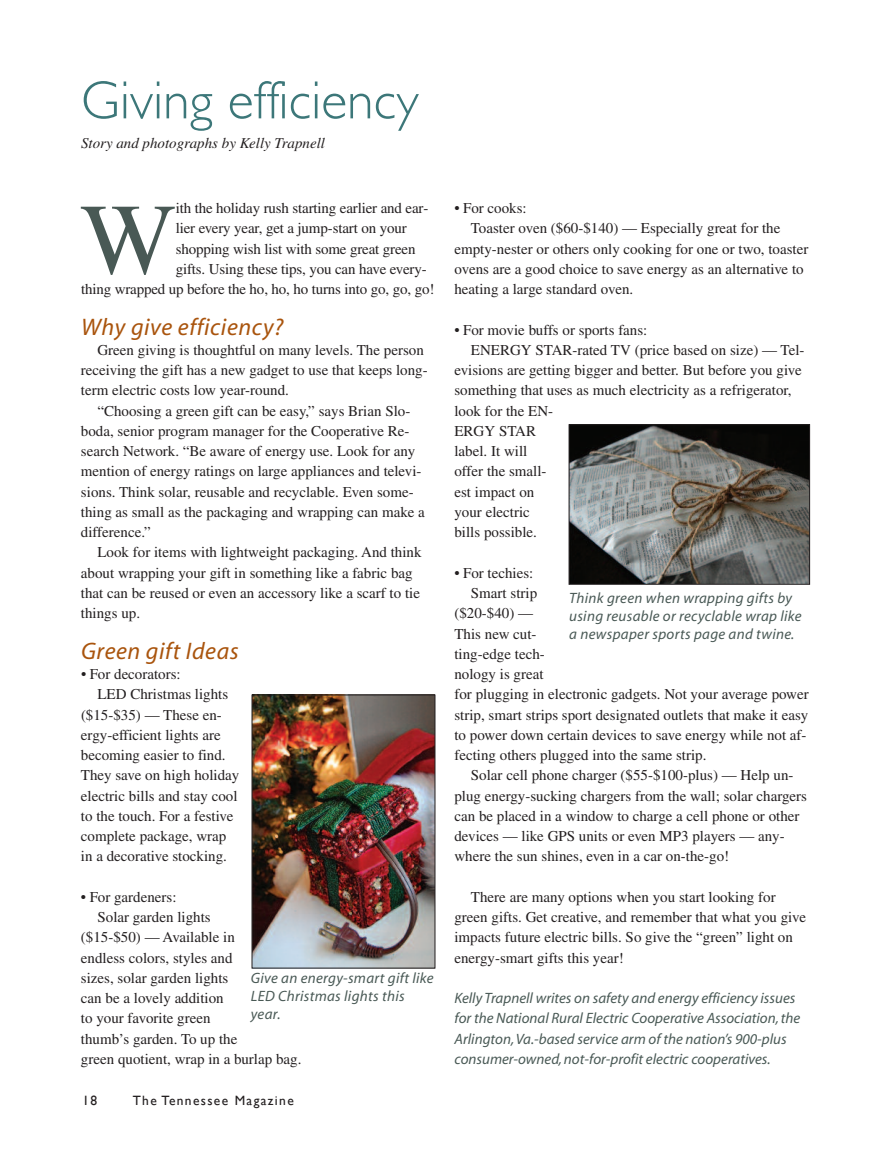
<style>
.page{position:relative;width:891px;height:1175px;background:#fff}
.page>*{position:absolute;margin:0;border:0;box-sizing:border-box;transform-origin:0 0}
.t1{font:101.4px "Times";color:#495955}
.t2{font:300 54px "Gill Sans";color:#3c7779}
.t3{font:italic 24px "Myriad";letter-spacing:.025em;color:#a9540d}
.t4{font:15px/20.2px "Times";color:#231f20}
.t5{font:italic 15px/20.2px "Myriad";color:#495955}
.t6{font:italic 15px/18px "Myriad";letter-spacing:.02em;color:#495955}
.t7{font:italic 15px "Times";color:#231f20}
.t8{font:13.5px "Gill Sans";letter-spacing:.1em;color:#231f20}
</style>
<div class="page">
<img style="left:254px;top:696px;width:179px;height:270px">
<div style="left:252px;top:694px;width:183px;height:274px;border:1px solid #231f20"></div>
<img style="left:571px;top:426px;width:237px;height:156px">
<div style="left:569px;top:424px;width:241px;height:160px;border:1px solid #231f20"></div>
<h2 class="t2" style="left:81px;top:70px;width:339px">Giving efficiency</h2>
<p class="t7" style="left:81px;top:138px;width:246px">Story and photographs by Kelly Trapnell</p>
<h1 class="t1" style="left:80px;top:204px;width:97px">W</h1>
<p class="t4" style="left:176px;top:199px;width:254px">ith the holiday rush starting earlier and ear-</p>
<p class="t4" style="left:176px;top:220px;width:233px">lier every year, get a jump-start on your</p>
<p class="t4" style="left:176px;top:240px;width:241px">shopping wish list with some great green</p>
<p class="t4" style="left:176px;top:260px;width:253px">gifts. Using these tips, you can have every-</p>
<p class="t4" style="left:81px;top:280px;width:355px">thing wrapped up before the ho, ho, ho turns into go, go, go!</p>
<h3 class="t3" style="left:81px;top:317px;width:204px">Why give efficiency?</h3>
<p class="t4" style="left:81px;top:341px;width:348px;text-indent:17px">Green giving is thoughtful on many levels. The person receiving the gift has a new gadget to use that keeps long&shy;term electric costs low year-round.</p>
<p class="t4" style="left:81px;top:402px;width:345px;text-indent:17px">“Choosing a green gift can be easy,” says Brian Slo&shy;boda, senior program manager for the Cooperative Re&shy;search Network. “Be aware of energy use. Look for any mention of energy ratings on large appliances and televi&shy;sions. Think solar, reusable and recyclable. Even some&shy;thing as small as the packaging and wrapping can make a difference.”</p>
<p class="t4" style="left:81px;top:544px;width:342px;text-indent:17px">Look for items with lightweight packaging. And think about wrapping your gift in something like a fabric bag that can be reused or even an accessory like a scarf to tie things up.</p>
<h3 class="t3" style="left:81px;top:641px;width:159px">Green gift Ideas</h3>
<p class="t4" style="left:81px;top:665px;width:101px">• For decorators:</p>
<p class="t4" style="left:98px;top:685px;width:132px">LED Christmas lights</p>
<p class="t4" style="left:81px;top:706px;width:142px">($15-$35) — These en-</p>
<p class="t4" style="left:81px;top:726px;width:141px">ergy-efficient lights are</p>
<p class="t4" style="left:81px;top:746px;width:146px">becoming easier to find.</p>
<p class="t4" style="left:81px;top:766px;width:160px">They save on high holiday</p>
<p class="t4" style="left:81px;top:787px;width:158px">electric bills and stay cool</p>
<p class="t4" style="left:81px;top:807px;width:154px">to the touch. For a festive</p>
<p class="t4" style="left:81px;top:827px;width:147px">complete package, wrap</p>
<p class="t4" style="left:81px;top:847px;width:148px">in a decorative stocking.</p>
<p class="t4" style="left:81px;top:888px;width:97px">• For gardeners:</p>
<p class="t4" style="left:97px;top:908px;width:115px">Solar garden lights</p>
<p class="t4" style="left:81px;top:928px;width:155px">($15-$50) — Available in</p>
<p class="t4" style="left:81px;top:949px;width:153px">endless colors, styles and</p>
<p class="t4" style="left:81px;top:969px;width:149px">sizes, solar garden lights</p>
<p class="t4" style="left:81px;top:989px;width:144px">can be a lovely addition</p>
<p class="t4" style="left:81px;top:1009px;width:131px">to your favorite green</p>
<p class="t4" style="left:81px;top:1030px;width:158px">thumb’s garden. To up the</p>
<p class="t4" style="left:81px;top:1050px;width:222px">green quotient, wrap in a burlap bag.</p>
<p class="t6" style="left:251px;top:970px;width:184px">Give an energy-smart gift like<br>LED Christmas lights this year.</p>
<p class="t8" style="left:82px;top:1092px;width:16px">18</p>
<p class="t8" style="left:133px;top:1092px;width:163px">The Tennessee Magazine</p>
<p class="t4" style="left:454px;top:199px;width:74px">• For cooks:</p>
<p class="t4" style="left:471px;top:220px;width:311px">Toaster oven ($60-$140) — Especially great for the</p>
<p class="t4" style="left:454px;top:240px;width:355px">empty-nester or others only cooking for one or two, toaster</p>
<p class="t4" style="left:454px;top:260px;width:351px">ovens are a good choice to save energy as an alternative to</p>
<p class="t4" style="left:454px;top:280px;width:180px">heating a large standard oven.</p>
<p class="t4" style="left:454px;top:321px;width:194px">• For movie buffs or sports fans:</p>
<p class="t4" style="left:471px;top:341px;width:335px">ENERGY STAR-rated TV (price based on size) — Tel-</p>
<p class="t4" style="left:454px;top:361px;width:349px">evisions are getting bigger and better. But before you give</p>
<p class="t4" style="left:454px;top:382px;width:339px">something that uses as much electricity as a refrigerator,</p>
<p class="t4" style="left:454px;top:402px;width:100px">look for the EN-</p>
<p class="t4" style="left:454px;top:422px;width:83px">ERGY STAR</p>
<p class="t4" style="left:454px;top:442px;width:74px">label. It will</p>
<p class="t4" style="left:454px;top:463px;width:94px">offer the small-</p>
<p class="t4" style="left:454px;top:483px;width:81px">est impact on</p>
<p class="t4" style="left:454px;top:503px;width:77px">your electric</p>
<p class="t4" style="left:454px;top:523px;width:84px">bills possible.</p>
<p class="t4" style="left:454px;top:564px;width:80px">• For techies:</p>
<p class="t4" style="left:471px;top:584px;width:68px">Smart strip</p>
<p class="t4" style="left:454px;top:604px;width:80px">($20-$40) —</p>
<p class="t4" style="left:454px;top:625px;width:84px">This new cut-</p>
<p class="t4" style="left:454px;top:645px;width:92px">ting-edge tech-</p>
<p class="t4" style="left:454px;top:665px;width:91px">nology is great</p>
<p class="t4" style="left:454px;top:685px;width:356px">for plugging in electronic gadgets. Not your average power</p>
<p class="t4" style="left:454px;top:706px;width:355px">strip, smart strips sport designated outlets that make it easy</p>
<p class="t4" style="left:454px;top:726px;width:354px">to power down certain devices to save energy while not af-</p>
<p class="t4" style="left:454px;top:746px;width:254px">fecting others plugged into the same strip.</p>
<p class="t4" style="left:471px;top:766px;width:324px">Solar cell phone charger ($55-$100-plus) — Help un-</p>
<p class="t4" style="left:454px;top:787px;width:354px">plug energy-sucking chargers from the wall; solar chargers</p>
<p class="t4" style="left:454px;top:807px;width:347px">can be placed in a window to charge a cell phone or other</p>
<p class="t4" style="left:454px;top:827px;width:332px">devices — like GPS units or even MP3 players — any-</p>
<p class="t4" style="left:454px;top:847px;width:276px">where the sun shines, even in a car on-the-go!</p>
<p class="t4" style="left:454px;top:888px;width:353px;text-indent:17px">There are many options when you start looking for green gifts. Get creative, and remember that what you give impacts future electric bills. So give the “green” light on energy-smart gifts this year!</p>
<p class="t5" style="left:455px;top:989px;width:347px">Kelly Trapnell writes on safety and energy efficiency issues for the National Rural Electric Cooperative Association,the Arlington,Va.-based service arm of the nation’s 900-plus consumer-owned,not-for-profit electric cooperatives.</p>
<p class="t6" style="left:569px;top:590px;width:234px">Think green when wrapping gifts by using reusable or recyclable wrap like a newspaper sports page and twine.</p>
</div>
